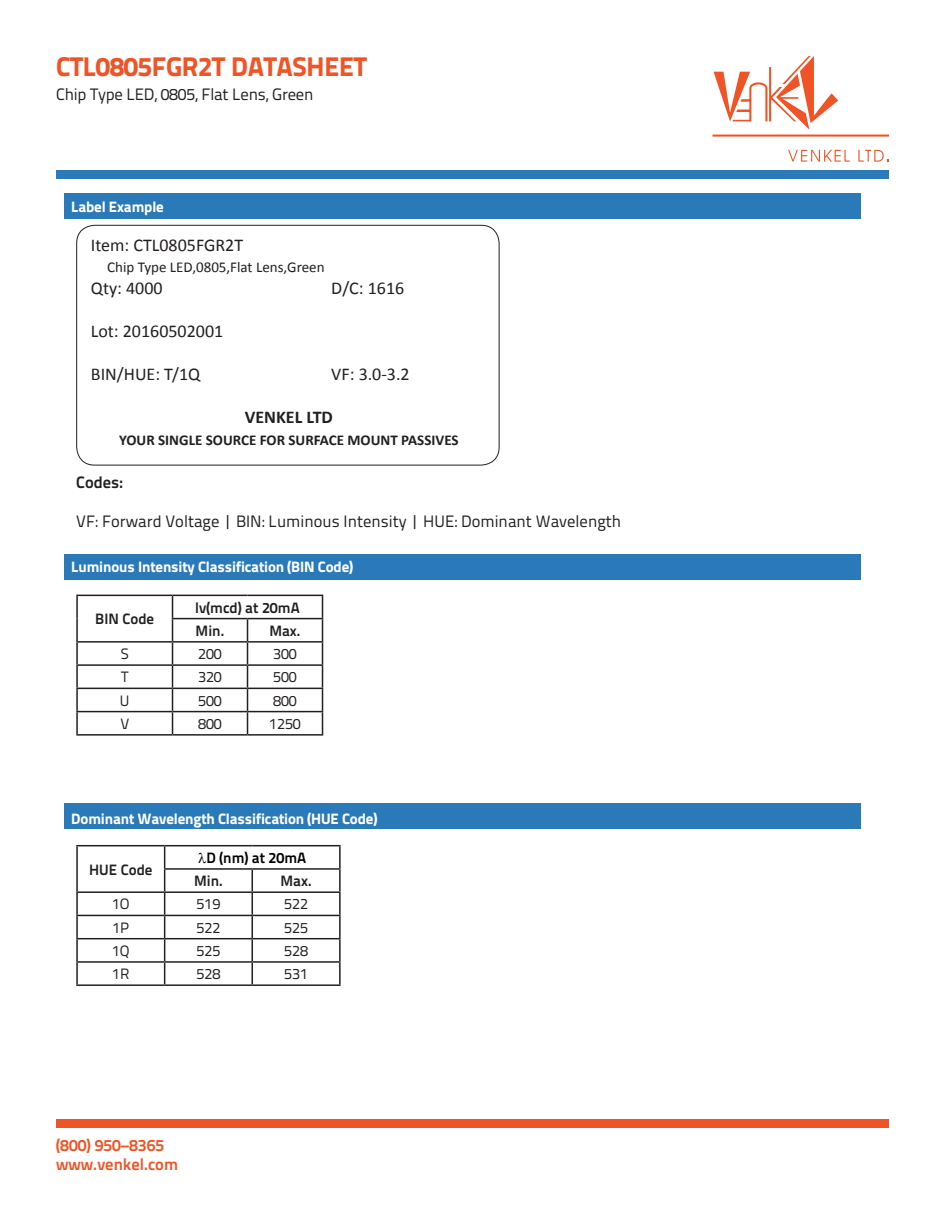
<style>
.page{position:relative;width:945px;height:1215px;background:#fff}
.page>*{position:absolute;margin:0;border:0;box-sizing:border-box;transform-origin:0 0}
.t1{font:800 27px "Titillium Text 22 L";letter-spacing:-.01em;color:#f05325}
.t2{font:18px "Calibri";color:#221f1f}
.t3{font:700 18px "Calibri";color:#221f1f}
.t4{font:16.5px "Titillium Text 22 L";color:#221f1f}
.t5{font:700 16.5px/19.8px "Titillium Text 22 L";color:#f05325}
.t6{font:700 16.5px "Titillium Text 22 L";color:#221f1f}
.t7{font:800 15px "Titillium Text 22 L";letter-spacing:-.01em;color:#fff}
.t8{font:15px "Titillium Text 22 L";color:#221f1f}
.t9{font:700 15px/23.2px "Titillium Text 22 L";color:#221f1f}
.t10{font:700 15px "Calibri";color:#221f1f}
.t11{font:15px "Calibri";color:#221f1f}
.t12{font:700 15px "Titillium Text 22 L";color:#000}
</style>
<div class="page">
<svg style="left:714px;top:56px;width:124px;height:74px"></svg>
<svg style="left:788px;top:150px;width:62px;height:12px"></svg>
<svg style="left:858px;top:150px;width:31px;height:12px"></svg>
<hr style="left:712px;top:135px;width:177px;height:2px;background:#f05325">
<div style="left:56px;top:170px;width:833px;height:9px;background:#2a79b8"></div>
<div style="left:56px;top:1119px;width:833px;height:9px;background:#f05325"></div>
<div style="left:65px;top:554px;width:796px;height:25px;background:#2a79b8"></div>
<div style="left:65px;top:804px;width:796px;height:25px;background:#2a79b8"></div>
<div style="left:65px;top:193px;width:796px;height:26px;background:#2a79b8"></div>
<div style="left:76px;top:225px;width:424px;height:240px;border:1px solid #221f1f;border-radius:18px"></div>
<hr style="left:76px;top:595px;width:97px;height:1px;background:#221f1f">
<hr style="left:76px;top:596px;width:2px;height:23px;background:#221f1f">
<hr style="left:76px;top:619px;width:2px;height:22px;background:#221f1f">
<hr style="left:173px;top:595px;width:75px;height:1px;background:#221f1f">
<hr style="left:248px;top:595px;width:75px;height:1px;background:#221f1f">
<hr style="left:172px;top:618px;width:76px;height:1px;background:#221f1f">
<hr style="left:248px;top:618px;width:75px;height:1px;background:#221f1f">
<hr style="left:76px;top:641px;width:97px;height:2px;background:#221f1f">
<hr style="left:76px;top:643px;width:2px;height:21px;background:#221f1f">
<hr style="left:173px;top:641px;width:75px;height:2px;background:#221f1f">
<hr style="left:248px;top:641px;width:75px;height:2px;background:#221f1f">
<hr style="left:76px;top:664px;width:97px;height:2px;background:#221f1f">
<hr style="left:76px;top:666px;width:2px;height:22px;background:#221f1f">
<hr style="left:173px;top:664px;width:75px;height:2px;background:#221f1f">
<hr style="left:248px;top:664px;width:75px;height:2px;background:#221f1f">
<hr style="left:76px;top:688px;width:97px;height:1px;background:#221f1f">
<hr style="left:76px;top:689px;width:2px;height:22px;background:#221f1f">
<hr style="left:173px;top:688px;width:75px;height:1px;background:#221f1f">
<hr style="left:248px;top:688px;width:75px;height:1px;background:#221f1f">
<hr style="left:76px;top:711px;width:97px;height:1px;background:#221f1f">
<hr style="left:76px;top:712px;width:2px;height:22px;background:#221f1f">
<hr style="left:173px;top:711px;width:75px;height:1px;background:#221f1f">
<svg style="left:172px;top:596px;width:1px;height:138px"></svg>
<hr style="left:248px;top:711px;width:75px;height:1px;background:#221f1f">
<svg style="left:247px;top:619px;width:1px;height:115px"></svg>
<svg style="left:322px;top:596px;width:1px;height:138px"></svg>
<hr style="left:76px;top:734px;width:97px;height:2px;background:#221f1f">
<hr style="left:173px;top:734px;width:75px;height:2px;background:#221f1f">
<hr style="left:248px;top:734px;width:75px;height:2px;background:#221f1f">
<hr style="left:76px;top:845px;width:89px;height:1px;background:#221f1f">
<hr style="left:76px;top:846px;width:2px;height:23px;background:#221f1f">
<hr style="left:76px;top:869px;width:2px;height:22px;background:#221f1f">
<hr style="left:165px;top:845px;width:87px;height:1px;background:#221f1f">
<hr style="left:252px;top:845px;width:89px;height:1px;background:#221f1f">
<hr style="left:339px;top:846px;width:2px;height:22px;background:#221f1f">
<hr style="left:164px;top:868px;width:88px;height:2px;background:#221f1f">
<hr style="left:252px;top:868px;width:89px;height:2px;background:#221f1f">
<hr style="left:339px;top:870px;width:2px;height:21px;background:#221f1f">
<hr style="left:76px;top:891px;width:89px;height:2px;background:#221f1f">
<hr style="left:76px;top:893px;width:2px;height:22px;background:#221f1f">
<hr style="left:165px;top:891px;width:87px;height:2px;background:#221f1f">
<hr style="left:252px;top:891px;width:89px;height:2px;background:#221f1f">
<hr style="left:339px;top:893px;width:2px;height:22px;background:#221f1f">
<hr style="left:76px;top:915px;width:89px;height:1px;background:#221f1f">
<hr style="left:76px;top:916px;width:2px;height:22px;background:#221f1f">
<hr style="left:165px;top:915px;width:87px;height:1px;background:#221f1f">
<hr style="left:252px;top:915px;width:89px;height:1px;background:#221f1f">
<hr style="left:339px;top:916px;width:2px;height:22px;background:#221f1f">
<hr style="left:76px;top:938px;width:89px;height:1px;background:#221f1f">
<hr style="left:76px;top:939px;width:2px;height:22px;background:#221f1f">
<hr style="left:165px;top:938px;width:87px;height:1px;background:#221f1f">
<hr style="left:252px;top:938px;width:89px;height:1px;background:#221f1f">
<hr style="left:339px;top:939px;width:2px;height:22px;background:#221f1f">
<hr style="left:76px;top:961px;width:89px;height:2px;background:#221f1f">
<hr style="left:76px;top:963px;width:2px;height:21px;background:#221f1f">
<hr style="left:165px;top:961px;width:87px;height:2px;background:#221f1f">
<svg style="left:164px;top:846px;width:1px;height:138px"></svg>
<hr style="left:252px;top:961px;width:89px;height:2px;background:#221f1f">
<svg style="left:252px;top:870px;width:1px;height:114px"></svg>
<hr style="left:339px;top:963px;width:2px;height:21px;background:#221f1f">
<hr style="left:76px;top:984px;width:89px;height:2px;background:#221f1f">
<hr style="left:165px;top:984px;width:87px;height:2px;background:#221f1f">
<hr style="left:252px;top:984px;width:89px;height:2px;background:#221f1f">
<h1 class="t1" style="left:56px;top:51px;width:312px">CTL0805FGR2T DATASHEET</h1>
<p class="t4" style="left:56px;top:88px;width:259px">Chip Type LED, 0805, Flat Lens, Green</p>
<p class="t7" style="left:71px;top:200px;width:94px">Label Example</p>
<p class="t2" style="left:91px;top:238px;width:154px">Item: CTL0805FGR2T</p>
<p class="t11" style="left:107px;top:261px;width:219px">Chip Type LED,0805,Flat Lens,Green</p>
<p class="t2" style="left:91px;top:281px;width:73px">Qty: 4000</p>
<p class="t2" style="left:331px;top:281px;width:75px">D/C: 1616</p>
<p class="t2" style="left:91px;top:324px;width:134px">Lot: 20160502001</p>
<p class="t2" style="left:91px;top:367px;width:111px">BIN/HUE: T/1Q</p>
<p class="t2" style="left:331px;top:367px;width:80px">VF: 3.0-3.2</p>
<p class="t3" style="left:245px;top:407px;width:90px">VENKEL LTD</p>
<p class="t10" style="left:119px;top:431px;width:341px">YOUR SINGLE SOURCE FOR SURFACE MOUNT PASSIVES</p>
<p class="t6" style="left:76px;top:475px;width:48px">Codes:</p>
<p class="t4" style="left:76px;top:515px;width:546px">VF: Forward Voltage | BIN: Luminous Intensity | HUE: Dominant Wavelength</p>
<p class="t7" style="left:71px;top:560px;width:283px">Luminous Intensity Classification (BIN Code)</p>
<p class="t9" style="left:95px;top:609px;width:60px">BIN Code</p>
<p class="t9" style="left:195px;top:597px;width:106px">lv(mcd) at 20mA<br>Min.</p>
<p class="t9" style="left:269px;top:620px;width:33px">Max.</p>
<p class="t8" style="left:121px;top:648px;width:10px">S</p>
<p class="t8" style="left:198px;top:648px;width:25px">200</p>
<p class="t8" style="left:273px;top:648px;width:25px">300</p>
<p class="t8" style="left:121px;top:671px;width:9px">T</p>
<p class="t8" style="left:198px;top:671px;width:25px">320</p>
<p class="t8" style="left:273px;top:671px;width:25px">500</p>
<p class="t8" style="left:120px;top:694px;width:11px">U</p>
<p class="t8" style="left:198px;top:694px;width:25px">500</p>
<p class="t8" style="left:273px;top:694px;width:25px">800</p>
<p class="t8" style="left:120px;top:718px;width:10px">V</p>
<p class="t8" style="left:198px;top:718px;width:25px">800</p>
<p class="t8" style="left:269px;top:718px;width:33px">1250</p>
<p class="t7" style="left:71px;top:812px;width:307px">Dominant Wavelength Classification (HUE Code)</p>
<p class="t9" style="left:89px;top:859px;width:65px">HUE Code</p>
<p class="t12" style="left:206px;top:852px;width:102px">D (nm) at 20mA</p>
<p class="t9" style="left:194px;top:871px;width:30px">Min.</p>
<p class="t9" style="left:280px;top:871px;width:33px">Max.</p>
<p class="t8" style="left:112px;top:898px;width:19px">1O</p>
<p class="t8" style="left:197px;top:898px;width:25px">519</p>
<p class="t8" style="left:284px;top:898px;width:25px">522</p>
<p class="t8" style="left:112px;top:921px;width:19px">1P</p>
<p class="t8" style="left:197px;top:921px;width:25px">522</p>
<p class="t8" style="left:284px;top:921px;width:25px">525</p>
<p class="t8" style="left:112px;top:945px;width:19px">1Q</p>
<p class="t8" style="left:197px;top:945px;width:25px">525</p>
<p class="t8" style="left:284px;top:945px;width:25px">528</p>
<p class="t8" style="left:112px;top:968px;width:19px">1R</p>
<p class="t8" style="left:197px;top:968px;width:25px">528</p>
<p class="t8" style="left:284px;top:968px;width:25px">531</p>
<p class="t5" style="left:56px;top:1135px;width:124px">(800) 950–8365 www.venkel.com</p>
</div>
